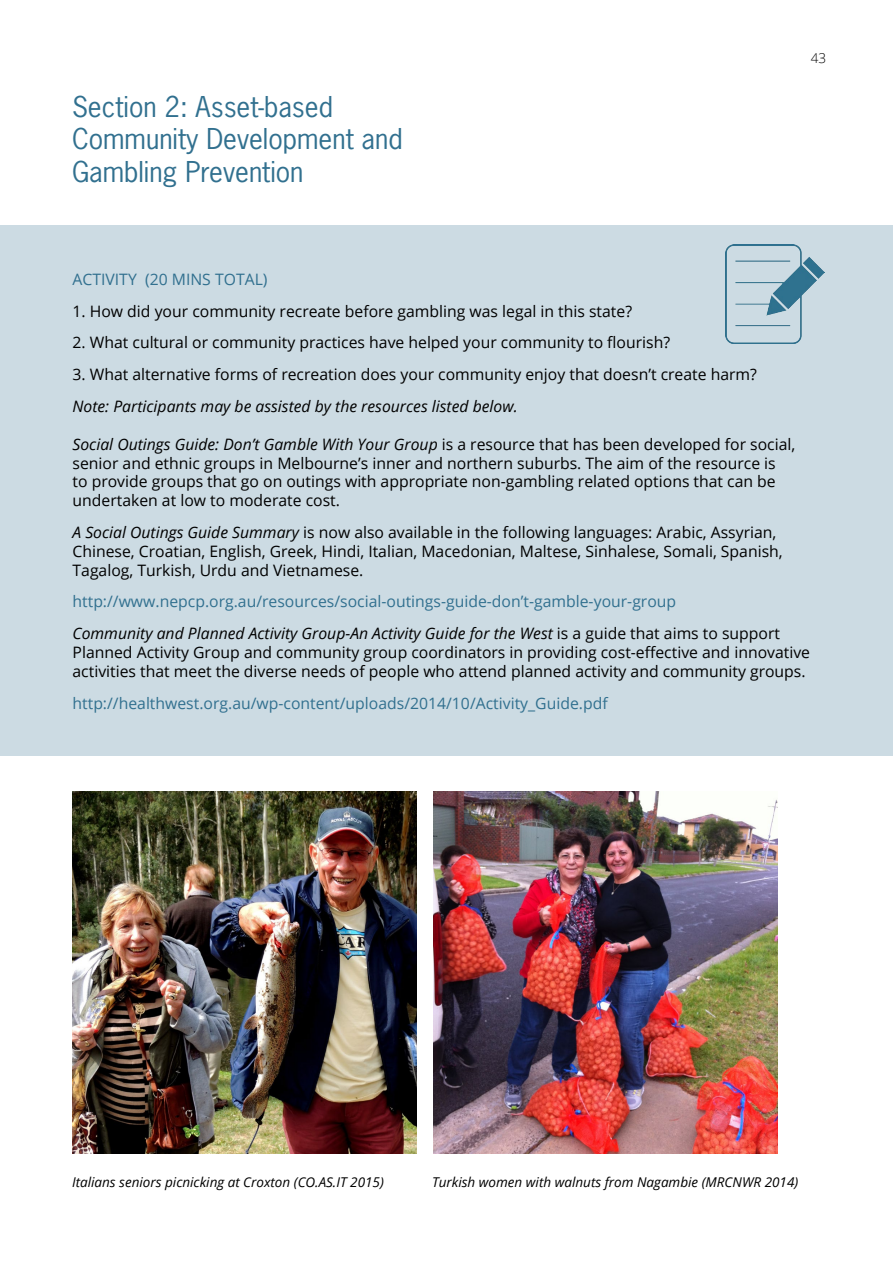
<style>
.page{position:relative;width:893px;height:1263px;background:#fff}
.page>*{position:absolute;margin:0;border:0;box-sizing:border-box;transform-origin:0 0}
.t1{font:27px/32.4px "News Gothic Std";color:#31708f}
.t2{font:15.75px/18.9px "Open Sans";color:#000}
.t3{font:15.75px/31.7px "Open Sans";color:#31708f}
.t4{font:italic 15.75px "Open Sans";color:#000}
.t5{font:italic 13.5px "Open Sans";color:#000}
.t6{font:300 13.5px "Open Sans";color:#000}
.s1{font-style:italic}
.s2{font-style:italic;color:#000}
.s3{color:#000}
</style>
<div class="page">
<div style="left:0;top:225px;width:893px;height:531px;background:#ccdbe3"></div>
<img style="left:725px;top:245px;width:100px;height:99px">
<img style="left:72px;top:791px;width:344px;height:362px">
<img style="left:433px;top:791px;width:345px;height:362px">
<h1 class="t1" style="left:72px;top:90px;width:332px">Section 2: Asset-based<br>Community Development and<br>Gambling Prevention</h1>
<p class="t6" style="left:811px;top:49px;width:17px">43</p>
<p class="t3" style="left:73px;top:263px;width:197px">ACTIVITY (20 MINS TOTAL)</p>
<p class="t2" style="left:73px;top:301px;width:561px">1. How did your community recreate before gambling was legal in this state?</p>
<p class="t2" style="left:73px;top:333px;width:599px">2. What cultural or community practices have helped your community to flourish?</p>
<p class="t2" style="left:73px;top:365px;width:686px">3. What alternative forms of recreation does your community enjoy that doesn’t create harm?</p>
<p class="t4" style="left:73px;top:395px;width:447px">Note: Participants may be assisted by the resources listed below.</p>
<p class="t2" style="left:73px;top:434px;width:724px"><span class="s1">Social Outings Guide: Don’t Gamble With Your Group</span> is a resource that has been developed for social, senior and ethnic groups in Melbourne’s inner and northern suburbs. The aim of the resource is<br>to provide groups that go on outings with appropriate non-gambling related options that can be undertaken at low to moderate cost.</p>
<p class="t2" style="left:73px;top:522px;width:712px"><span class="s1">A Social Outings Guide Summary</span> is now also available in the following languages: Arabic, Assyrian,<br>Chinese, Croatian, English, Greek, Hindi, Italian, Macedonian, Maltese, Sinhalese, Somali, Spanish,<br>Tagalog, Turkish, Urdu and Vietnamese.</p>
<p class="t3" style="left:73px;top:585px;width:709px">http://www.nepcp.org.au/resources/social-outings-guide-don’t-gamble-your-group<br><span class="s2">Community and Planned Activity Group-An Activity Guide for the West</span> <span class="s3">is a guide that aims to support</span></p>
<p class="t2" style="left:73px;top:642px;width:739px">Planned Activity Group and community group coordinators in providing cost-effective and innovative activities that meet the diverse needs of people who attend planned activity and community groups.</p>
<p class="t3" style="left:73px;top:687px;width:537px">http://healthwest.org.au/wp-content/uploads/2014/10/Activity_Guide.pdf</p>
<p class="t5" style="left:72px;top:1173px;width:313px">Italians seniors picnicking at Croxton (CO.AS.IT 2015)</p>
<p class="t5" style="left:432px;top:1173px;width:368px">Turkish women with walnuts from Nagambie (MRCNWR 2014)</p>
</div>
